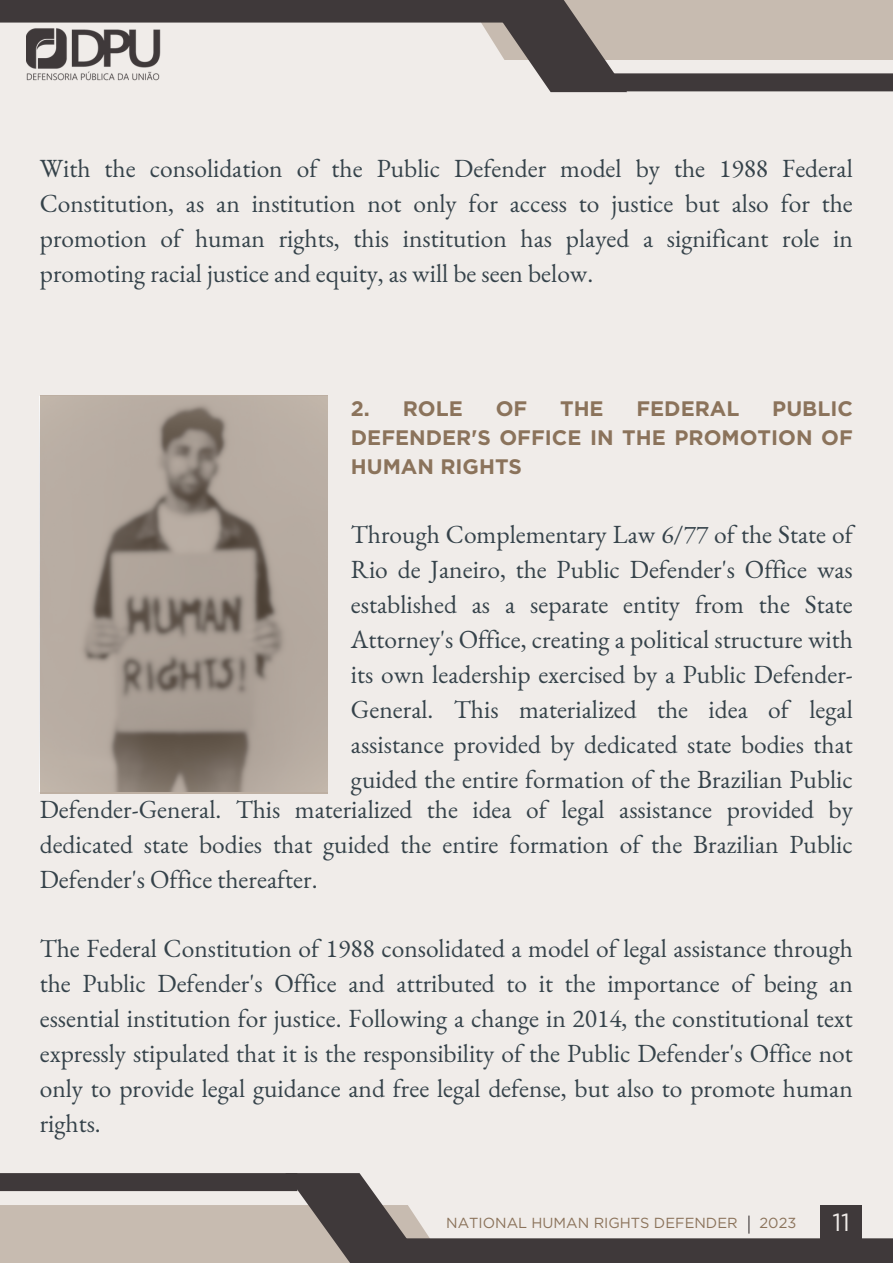
<style>
.page{position:relative;width:893px;height:1264px;background:#fff}
.page>*{position:absolute;margin:0;border:0;box-sizing:border-box;transform-origin:0 0}
.t1{font:25.5px/34.8px "EB Garamond";color:#35424a;text-align:justify}
.t2{font:24.75px "Gotham";color:#f0ece9}
.t3{font:700 21px/29.2px "Gotham";color:#8b735b;text-align:justify}
.t4{font:14.55px "Gotham";color:#8b735b}
</style>
<div class="page">
<div style="left:0;top:0;width:892px;height:1262px;background:#f0ece9"></div>
<img style="left:27px;top:28px;width:133px;height:53px">
<div style="left:0;top:1204px;width:460px;height:58px;background:#c7bbb0"></div>
<div style="left:0;top:1173px;width:297px;height:18px;background:#3f393a"></div>
<svg style="left:285px;top:1173px;width:148px;height:89px"></svg>
<div style="left:403px;top:1238px;width:489px;height:24px;background:#3f393a"></div>
<svg style="left:748px;top:1215px;width:1px;height:18px"></svg>
<div style="left:452px;top:0;width:440px;height:60px;background:#c7bbb0"></div>
<svg style="left:474px;top:0;width:153px;height:92px"></svg>
<div style="left:0;top:0;width:509px;height:23px;background:#3f393a"></div>
<div style="left:604px;top:73px;width:288px;height:18px;background:#3f393a"></div>
<div style="left:820px;top:1204px;width:41px;height:40px;background:#3f393a"></div>
<svg style="left:40px;top:395px;width:287px;height:398px;background:#a59a90"></svg>
<p class="t1" style="left:40px;top:151px;width:814px">With the consolidation of the Public Defender model by the 1988 Federal Constitution, as an institution not only for access to justice but also for the promotion of human rights, this institution has played a significant role in promoting racial justice and equity, as will be seen below.</p>
<p class="t3" style="left:351px;top:393px;width:113px">2. ROLE</p>
<p class="t3" style="left:495px;top:393px;width:33px">OF</p>
<p class="t3" style="left:560px;top:393px;width:45px">THE</p>
<p class="t3" style="left:636px;top:393px;width:104px">FEDERAL</p>
<p class="t3" style="left:351px;top:393px;width:503px;text-indent:421px">PUBLIC DEFENDER'S OFFICE IN THE PROMOTION OF HUMAN RIGHTS</p>
<p class="t1" style="left:351px;top:517px;width:503px">Through Complementary Law 6/77 of the State of Rio de Janeiro, the Public Defender's Office was established as a separate entity from the State Attorney's Office, creating a political structure with its own leadership exercised by a Public Defender-General. This materialized the idea of legal assistance provided by dedicated state bodies that guided the entire formation of the Brazilian Public</p>
<p class="t1" style="left:40px;top:791px;width:814px">Defender-General. This materialized the idea of legal assistance provided by dedicated state bodies that guided the entire formation of the Brazilian Public Defender's Office thereafter.</p>
<p class="t1" style="left:40px;top:931px;width:814px">The Federal Constitution of 1988 consolidated a model of legal assistance through the Public Defender's Office and attributed to it the importance of being an essential institution for justice. Following a change in 2014, the constitutional text expressly stipulated that it is the responsibility of the Public Defender's Office not only to provide legal guidance and free legal defense, but also to promote human rights.</p>
<p class="t4" style="left:446px;top:1213px;width:293px">NATIONAL HUMAN RIGHTS DEFENDER</p>
<p class="t4" style="left:759px;top:1213px;width:38px">2023</p>
<p class="t2" style="left:832px;top:1207px;width:19px">11</p>
</div>
